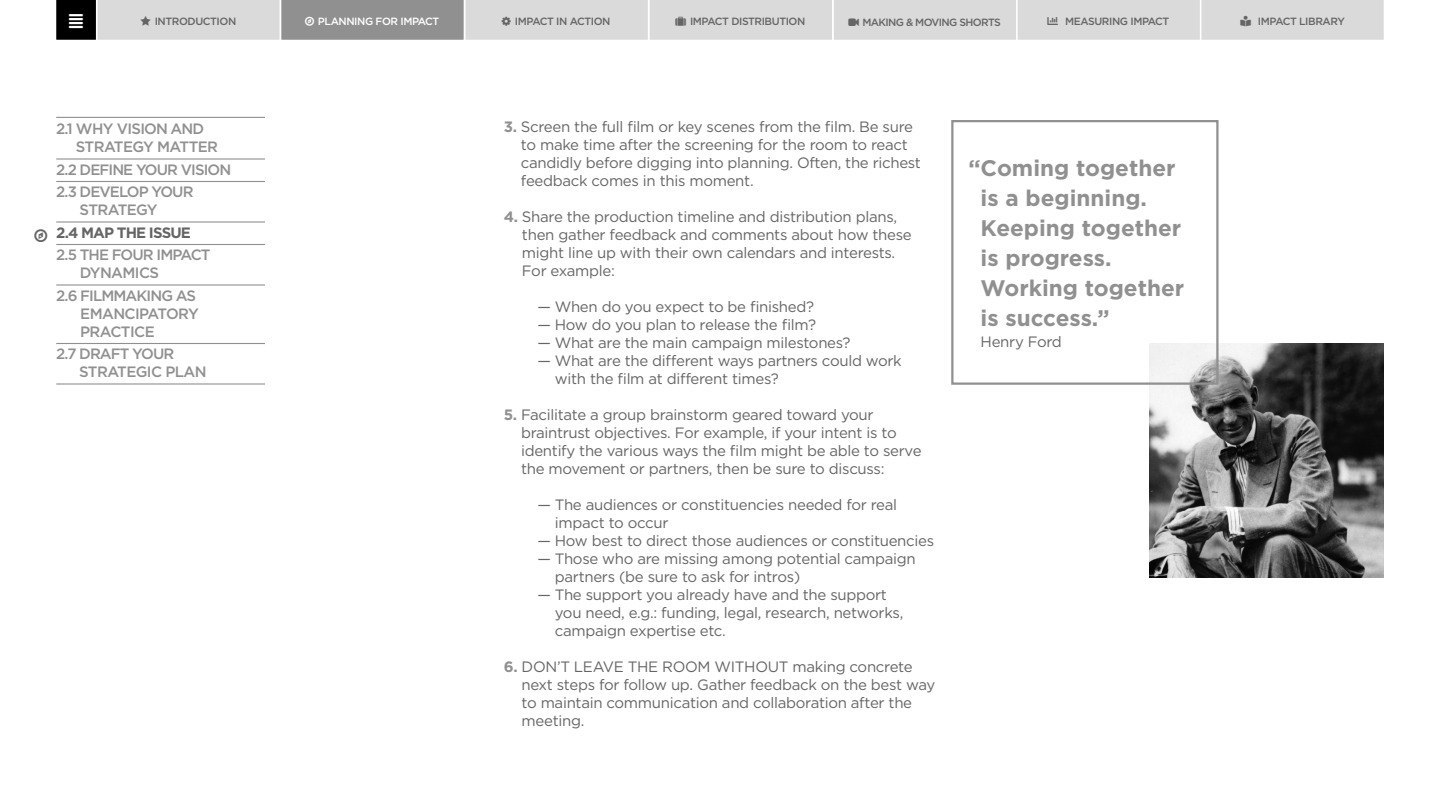
<style>
.page{position:relative;width:1440px;height:810px;background:#fff}
.page>*{position:absolute;margin:0;border:0;box-sizing:border-box;transform-origin:0 0}
.t1{font:700 22.5px/30px "Gotham";color:#909090}
.t2{font:15.75px "Font Awesome 5 Free Solid";color:#fff}
.t3{font:15px/18px "Gotham";letter-spacing:-.02em;color:#656565}
.t4{font:500 15px/18px "Gotham";letter-spacing:-.06em;color:#909090}
.t5{font:500 15px/18px "Gotham";letter-spacing:-.04em;color:#909090}
.t6{font:700 15px "Gotham";letter-spacing:-.06em;color:#656565}
.t7{font:500 10.5px "Gotham";letter-spacing:-.04em;color:#656565}
.t8{font:500 10.5px "Gotham";letter-spacing:-.06em;color:#656565}
.t9{font:500 10.5px "Gotham";letter-spacing:-.04em;color:#fff}
.s1{font-weight:700;color:#909090}
</style>
<div class="page">
<img style="left:1150px;top:344px;width:234px;height:234px">
<hr style="left:56px;top:117px;width:209px;height:1px;background:#909090">
<hr style="left:56px;top:158px;width:209px;height:2px;background:#909090">
<hr style="left:56px;top:181px;width:209px;height:1px;background:#909090">
<hr style="left:56px;top:221px;width:209px;height:2px;background:#909090">
<hr style="left:56px;top:244px;width:209px;height:1px;background:#909090">
<hr style="left:56px;top:284px;width:209px;height:2px;background:#909090">
<hr style="left:56px;top:343px;width:209px;height:1px;background:#909090">
<hr style="left:56px;top:383px;width:209px;height:2px;background:#909090">
<div style="left:951px;top:120px;width:268px;height:265px;border:2px solid #909090"></div>
<svg style="left:56px;top:0;width:1328px;height:40px;background:#c9c9c9"></svg>
<p class="t2" style="left:69px;top:13px;width:15px">●■◆▲▼</p>
<p class="t7" style="left:155px;top:15px;width:83px">INTRODUCTION</p>
<p class="t9" style="left:318px;top:15px;width:123px">PLANNING FOR IMPACT</p>
<p class="t7" style="left:515px;top:15px;width:97px">IMPACT IN ACTION</p>
<p class="t7" style="left:690px;top:15px;width:117px">IMPACT DISTRIBUTION</p>
<p class="t8" style="left:862px;top:16px;width:140px">MAKING &amp; MOVING SHORTS</p>
<p class="t7" style="left:1048px;top:15px;width:123px">▼ MEASURING IMPACT</p>
<p class="t7" style="left:1240px;top:15px;width:106px">□□ IMPACT LIBRARY</p>
<p class="t5" style="left:76px;top:120px;width:144px;text-indent:-20px">2.1 WHY VISION AND<br>STRATEGY MATTER</p>
<p class="t4" style="left:56px;top:158px;width:177px;line-height:22.5px">2.2 DEFINE YOUR VISION<br>2.3 DEVELOP YOUR</p>
<p class="t5" style="left:80px;top:201px;width:80px">STRATEGY</p>
<p class="t6" style="left:56px;top:223px;width:136px">2.4 MAP THE ISSUE</p>
<p class="t4" style="left:80px;top:246px;width:133px;text-indent:-23px">2.5 THE FOUR IMPACT<br>DYNAMICS</p>
<p class="t4" style="left:80px;top:287px;width:120px;text-indent:-24px">2.6 FILMMAKING AS<br>EMANCIPATORY<br>PRACTICE</p>
<p class="t4" style="left:79px;top:345px;width:129px;text-indent:-23px">2.7 DRAFT YOUR<br>STRATEGIC PLAN</p>
<p class="t3" style="left:521px;top:117px;width:402px;text-indent:-17px"><span class="s1">3.</span> Screen the full film or key scenes from the film. Be sure to make time after the screening for the room to react candidly before digging into planning. Often, the richest feedback comes in this moment.</p>
<p class="t3" style="left:522px;top:207px;width:391px;text-indent:-18px"><span class="s1">4.</span> Share the production timeline and distribution plans, then gather feedback and comments about how these might line up with their own calendars and interests.<br>For example:</p>
<p class="t3" style="left:538px;top:297px;width:278px">— When do you expect to be finished?</p>
<p class="t3" style="left:538px;top:315px;width:280px">— How do you plan to release the film?</p>
<p class="t3" style="left:538px;top:333px;width:315px">— What are the main campaign milestones?</p>
<p class="t3" style="left:555px;top:351px;width:348px;text-indent:-17px">— What are the different ways partners could work with the film at different times?</p>
<p class="t3" style="left:521px;top:405px;width:402px;text-indent:-17px"><span class="s1">5.</span> Facilitate a group brainstorm geared toward your braintrust objectives. For example, if your intent is to identify the various ways the film might be able to serve the movement or partners, then be sure to discuss:</p>
<p class="t3" style="left:555px;top:495px;width:344px;text-indent:-17px">— The audiences or constituencies needed for real impact to occur</p>
<p class="t3" style="left:538px;top:531px;width:398px">— How best to direct those audiences or constituencies</p>
<p class="t3" style="left:555px;top:549px;width:362px;text-indent:-17px">— Those who are missing among potential campaign partners (be sure to ask for intros)</p>
<p class="t3" style="left:555px;top:585px;width:350px;text-indent:-17px">— The support you already have and the support you need, e.g.: funding, legal, research, networks, campaign expertise etc.</p>
<p class="t3" style="left:522px;top:657px;width:415px;text-indent:-18px"><span class="s1">6.</span> DON’T LEAVE THE ROOM WITHOUT making concrete next steps for follow up. Gather feedback on the best way to maintain communication and collaboration after the meeting.</p>
<h1 class="t1" style="left:981px;top:153px;width:205px;text-indent:-12px">“Coming together is a beginning.<br>Keeping together is progress.<br>Working together is success.”</h1>
<p class="t3" style="left:981px;top:332px;width:83px">Henry Ford</p>
</div>
